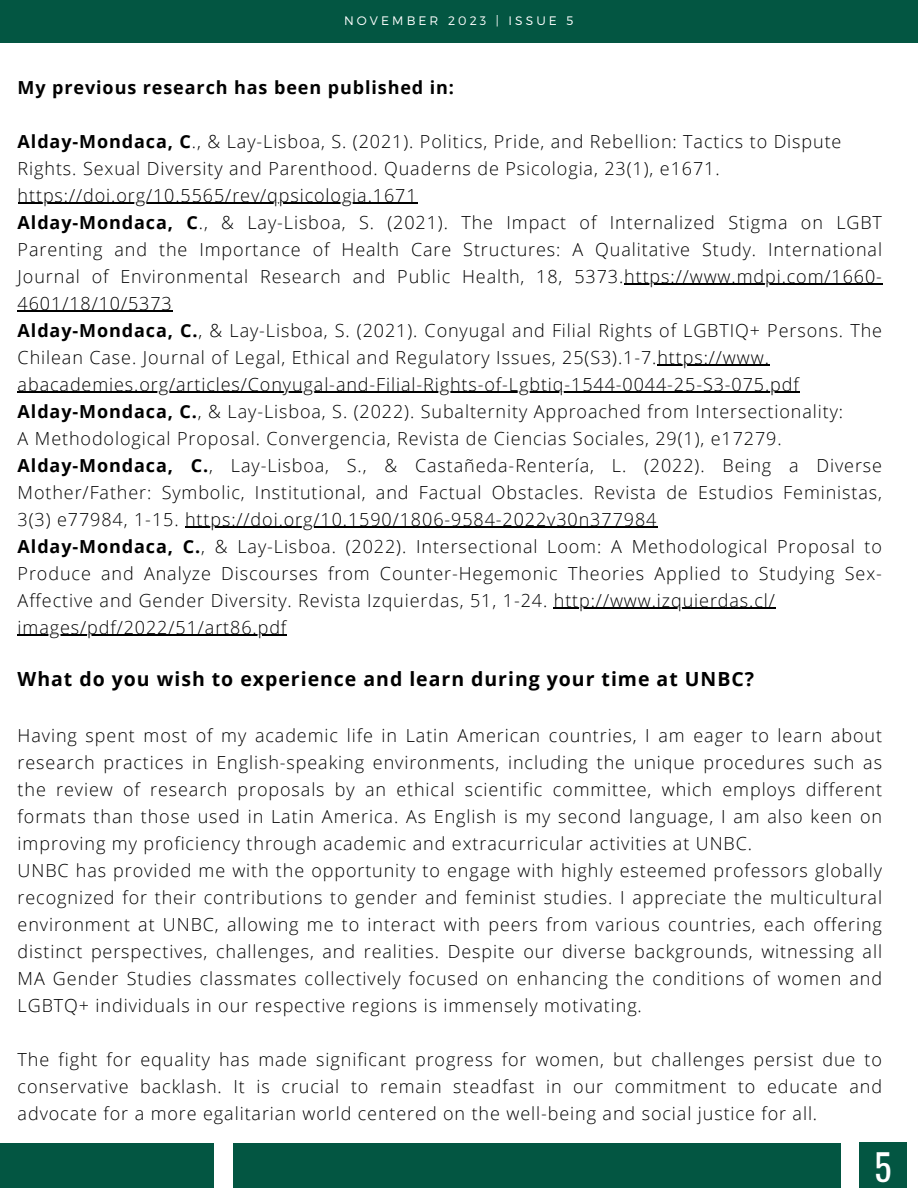
<style>
.page{position:relative;width:918px;height:1188px;background:#fff}
.page>*{position:absolute;margin:0;border:0;box-sizing:border-box;transform-origin:0 0}
.t1{font:36px "Oswald";color:#fff}
.t2{font:700 19.5px "Open Sans";letter-spacing:.05em;color:#000}
.t3{font:300 18px/27px "Open Sans";letter-spacing:.05em;color:#000;text-align:justify}
.t4{font:700 18px "Open Sans";letter-spacing:.05em;color:#000}
.t5{font:300 12.3px "Montserrat";letter-spacing:.25em;color:#fff}
.s1{font-weight:700}
</style>
<div class="page">
<div style="left:859px;top:1142px;width:48px;height:46px;background:#035642"></div>
<div style="left:233px;top:1143px;width:607px;height:45px;background:#035642"></div>
<div style="left:0;top:1143px;width:214px;height:45px;background:#035642"></div>
<div style="left:0;top:0;width:918px;height:42px;background:#035642"></div>
<hr style="left:18px;top:203px;width:400px;height:1px;background:#000">
<hr style="left:624px;top:284px;width:259px;height:1px;background:#000">
<hr style="left:18px;top:311px;width:155px;height:1px;background:#000">
<hr style="left:657px;top:365px;width:113px;height:1px;background:#000">
<hr style="left:18px;top:392px;width:782px;height:1px;background:#000">
<hr style="left:185px;top:527px;width:472px;height:1px;background:#000">
<hr style="left:554px;top:608px;width:222px;height:1px;background:#000">
<hr style="left:18px;top:635px;width:269px;height:1px;background:#000">
<p class="t5" style="left:344px;top:13px;width:231px">NOVEMBER 2023 | ISSUE 5</p>
<p class="t4" style="left:18px;top:74px;width:438px">My previous research has been published in:</p>
<p class="t3" style="left:18px;top:127px;width:825px;text-align:left"><span class="s1">Alday-Mondaca, C</span>., &amp; Lay-Lisboa, S. (2021). Politics, Pride, and Rebellion: Tactics to Dispute<br>Rights. Sexual Diversity and Parenthood. Quaderns de Psicologia, 23(1), e1671. https://doi.org/10.5565/rev/qpsicologia.1671</p>
<p class="t3" style="left:18px;top:208px;width:866px"><span class="s1">Alday-Mondaca, C</span>., &amp; Lay-Lisboa, S. (2021). The Impact of Internalized Stigma on LGBT Parenting and the Importance of Health Care Structures: A Qualitative Study. International Journal of Environmental Research and Public Health, 18, 5373.https://www.mdpi.com/1660- 4601/18/10/5373</p>
<p class="t3" style="left:18px;top:316px;width:866px"><span class="s1">Alday-Mondaca, C.</span>, &amp; Lay-Lisboa, S. (2021). Conyugal and Filial Rights of LGBTIQ+ Persons. The<br>Chilean Case. Journal of Legal, Ethical and Regulatory Issues, 25(S3).1-7.https://www.</p>
<p class="t3" style="left:18px;top:370px;width:783px">abacademies.org/articles/Conyugal-and-Filial-Rights-of-Lgbtiq-1544-0044-25-S3-075.pdf</p>
<p class="t3" style="left:18px;top:397px;width:827px"><span class="s1">Alday-Mondaca, C.</span>, &amp; Lay-Lisboa, S. (2022). Subalternity Approached from Intersectionality:</p>
<p class="t3" style="left:18px;top:424px;width:766px">A Methodological Proposal. Convergencia, Revista de Ciencias Sociales, 29(1), e17279.</p>
<p class="t3" style="left:18px;top:451px;width:866px"><span class="s1">Alday-Mondaca, C.</span>, Lay-Lisboa, S., &amp; Castañeda-Rentería, L. (2022). Being a Diverse Mother/Father: Symbolic, Institutional, and Factual Obstacles. Revista de Estudios Feministas, 3(3) e77984, 1-15. https://doi.org/10.1590/1806-9584-2022v30n377984</p>
<p class="t3" style="left:18px;top:532px;width:866px"><span class="s1">Alday-Mondaca, C.</span>, &amp; Lay-Lisboa. (2022). Intersectional Loom: A Methodological Proposal to Produce and Analyze Discourses from Counter-Hegemonic Theories Applied to Studying Sex-Affective and Gender Diversity. Revista Izquierdas, 51, 1-24. http://www.izquierdas.cl/</p>
<p class="t3" style="left:18px;top:613px;width:270px">images/pdf/2022/51/art86.pdf</p>
<p class="t2" style="left:18px;top:666px;width:738px">What do you wish to experience and learn during your time at UNBC?</p>
<p class="t3" style="left:18px;top:721px;width:866px">Having spent most of my academic life in Latin American countries, I am eager to learn about research practices in English-speaking environments, including the unique procedures such as the review of research proposals by an ethical scientific committee, which employs different formats than those used in Latin America. As English is my second language, I am also keen on improving my proficiency through academic and extracurricular activities at UNBC.</p>
<p class="t3" style="left:18px;top:856px;width:866px">UNBC has provided me with the opportunity to engage with highly esteemed professors globally recognized for their contributions to gender and feminist studies. I appreciate the multicultural environment at UNBC, allowing me to interact with peers from various countries, each offering distinct perspectives, challenges, and realities. Despite our diverse backgrounds, witnessing all MA Gender Studies classmates collectively focused on enhancing the conditions of women and LGBTQ+ individuals in our respective regions is immensely motivating.</p>
<p class="t3" style="left:18px;top:1045px;width:866px">The fight for equality has made significant progress for women, but challenges persist due to conservative backlash. It is crucial to remain steadfast in our commitment to educate and advocate for a more egalitarian world centered on the well-being and social justice for all.</p>
<p class="t1" style="left:874px;top:1139px;width:19px">5</p>
</div>
